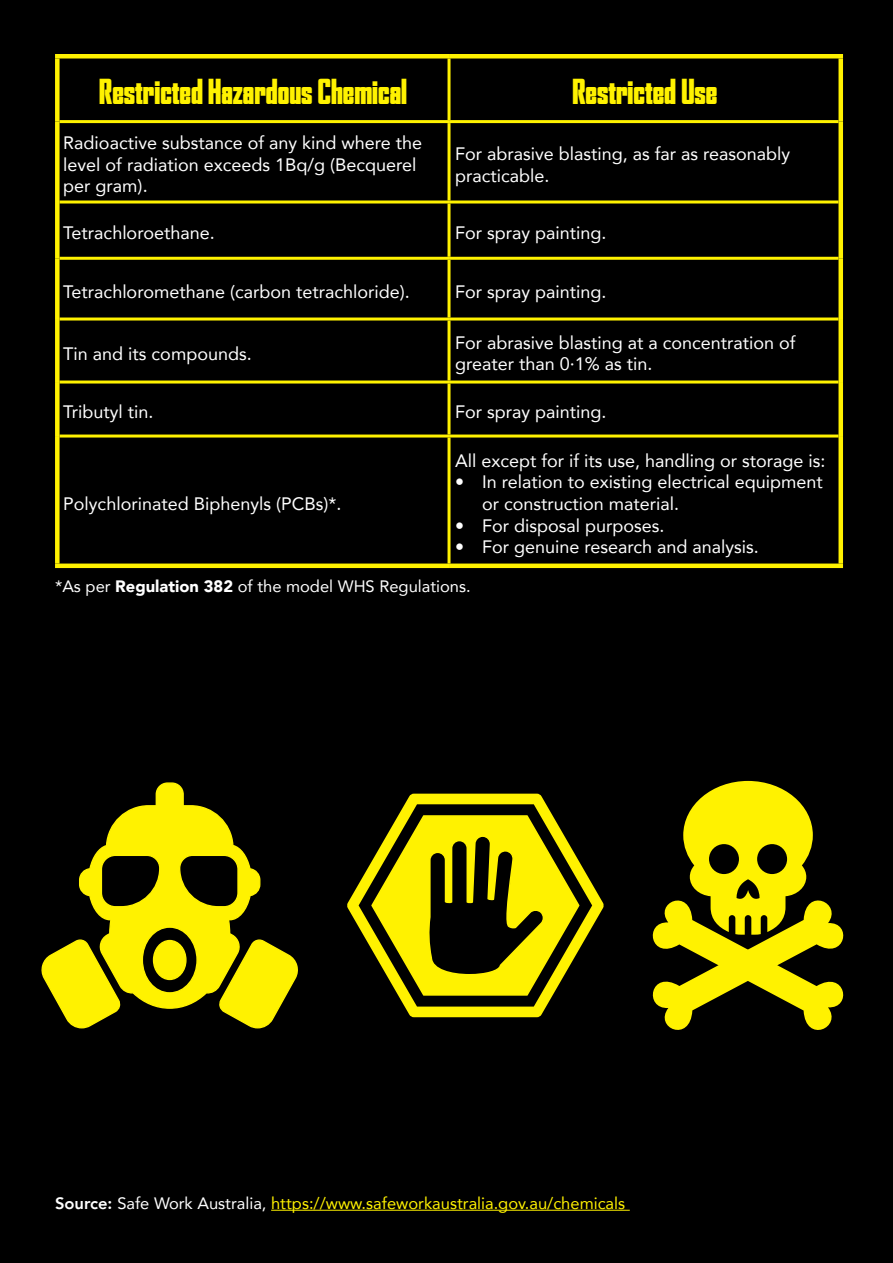
<style>
.page{position:relative;width:893px;height:1263px;background:#000}
.page>*{position:absolute;margin:0;border:0;box-sizing:border-box;transform-origin:0 0}
.t1{font:900 condensed 33px "Agency FB";color:#fff200}
.t2{font:18px/21.6px "Avenir";color:#fff}
.t3{font:16.5px "Avenir";color:#fff200}
.t4{font:16.5px "Avenir";color:#fff}
.s1{font-weight:900}
.s2{font-weight:800;color:#fff}
.s3{color:#fff}
</style>
<div class="page">
<div style="left:55px;top:54px;width:394px;height:5px;background:#fff200"></div>
<div style="left:55px;top:59px;width:5px;height:63px;background:#fff200"></div>
<div style="left:449px;top:54px;width:394px;height:5px;background:#fff200"></div>
<div style="left:838px;top:59px;width:5px;height:63px;background:#fff200"></div>
<div style="left:55px;top:122px;width:5px;height:80px;background:#fff200"></div>
<div style="left:838px;top:122px;width:5px;height:80px;background:#fff200"></div>
<div style="left:55px;top:202px;width:5px;height:56px;background:#fff200"></div>
<div style="left:838px;top:202px;width:5px;height:56px;background:#fff200"></div>
<div style="left:55px;top:258px;width:5px;height:61px;background:#fff200"></div>
<div style="left:838px;top:258px;width:5px;height:61px;background:#fff200"></div>
<div style="left:55px;top:319px;width:5px;height:63px;background:#fff200"></div>
<div style="left:838px;top:319px;width:5px;height:63px;background:#fff200"></div>
<div style="left:55px;top:382px;width:5px;height:54px;background:#fff200"></div>
<div style="left:838px;top:382px;width:5px;height:54px;background:#fff200"></div>
<div style="left:55px;top:436px;width:5px;height:127px;background:#fff200"></div>
<div style="left:838px;top:436px;width:5px;height:127px;background:#fff200"></div>
<div style="left:55px;top:563px;width:394px;height:5px;background:#fff200"></div>
<div style="left:449px;top:563px;width:394px;height:5px;background:#fff200"></div>
<hr style="left:447px;top:59px;width:3px;height:61px;background:#fff200">
<hr style="left:60px;top:120px;width:389px;height:3px;background:#fff200">
<hr style="left:449px;top:120px;width:389px;height:3px;background:#fff200">
<hr style="left:447px;top:123px;width:3px;height:77px;background:#fff200">
<hr style="left:60px;top:200px;width:389px;height:3px;background:#fff200">
<hr style="left:449px;top:200px;width:389px;height:3px;background:#fff200">
<hr style="left:447px;top:203px;width:3px;height:54px;background:#fff200">
<hr style="left:60px;top:257px;width:389px;height:3px;background:#fff200">
<hr style="left:449px;top:257px;width:389px;height:3px;background:#fff200">
<hr style="left:447px;top:260px;width:3px;height:57px;background:#fff200">
<hr style="left:60px;top:317px;width:389px;height:3px;background:#fff200">
<hr style="left:449px;top:317px;width:389px;height:3px;background:#fff200">
<hr style="left:447px;top:320px;width:3px;height:60px;background:#fff200">
<hr style="left:60px;top:380px;width:389px;height:3px;background:#fff200">
<hr style="left:449px;top:380px;width:389px;height:3px;background:#fff200">
<hr style="left:447px;top:383px;width:3px;height:51px;background:#fff200">
<hr style="left:60px;top:434px;width:389px;height:3px;background:#fff200">
<hr style="left:449px;top:434px;width:389px;height:3px;background:#fff200">
<hr style="left:447px;top:437px;width:3px;height:126px;background:#fff200">
<hr style="left:271px;top:1210px;width:359px;height:1px;background:#fff200">
<svg style="left:41px;top:782px;width:257px;height:246px"></svg>
<svg style="left:347px;top:794px;width:257px;height:223px"></svg>
<svg style="left:371px;top:815px;width:208px;height:181px"></svg>
<svg style="left:653px;top:781px;width:190px;height:249px"></svg>
<h1 class="t1" style="left:99px;top:74px;width:309px">Restricted Hazardous Chemical</h1>
<h1 class="t1" style="left:572px;top:74px;width:146px">Restricted Use</h1>
<p class="t2" style="left:63px;top:132px;width:360px">Radioactive substance of any kind where the level of radiation exceeds 1Bq/g (Becquerel per gram).</p>
<p class="t2" style="left:455px;top:142px;width:337px">For abrasive blasting, as far as reasonably practicable.</p>
<p class="t2" style="left:63px;top:222px;width:153px">Tetrachloroethane.</p>
<p class="t2" style="left:455px;top:222px;width:153px">For spray painting.</p>
<p class="t2" style="left:63px;top:280px;width:348px">Tetrachloromethane (carbon tetrachloride).</p>
<p class="t2" style="left:455px;top:280px;width:153px">For spray painting.</p>
<p class="t2" style="left:63px;top:342px;width:190px">Tin and its compounds.</p>
<p class="t2" style="left:455px;top:331px;width:342px">For abrasive blasting at a concentration of greater than 0·1% as tin.</p>
<p class="t2" style="left:63px;top:400px;width:92px">Tributyl tin.</p>
<p class="t2" style="left:455px;top:400px;width:153px">For spray painting.</p>
<p class="t2" style="left:455px;top:449px;width:372px">All except for if its use, handling or storage is:</p>
<p class="t2" style="left:482px;top:471px;width:342px;text-indent:-27px">• In relation to existing electrical equipment or construction material.</p>
<p class="t2" style="left:455px;top:514px;width:211px">• For disposal purposes.</p>
<p class="t2" style="left:455px;top:535px;width:305px">• For genuine research and analysis.</p>
<p class="t4" style="left:55px;top:573px;width:417px">*As per <span class="s1">Regulation 382</span> of the model WHS Regulations.</p>
<p class="t2" style="left:63px;top:492px;width:280px">Polychlorinated Biphenyls (PCBs)*.</p>
<p class="t3" style="left:55px;top:1190px;width:572px"><span class="s2">Source:</span> <span class="s3">Safe Work Australia,</span> https://www.safeworkaustralia.gov.au/chemicals</p>
</div>
